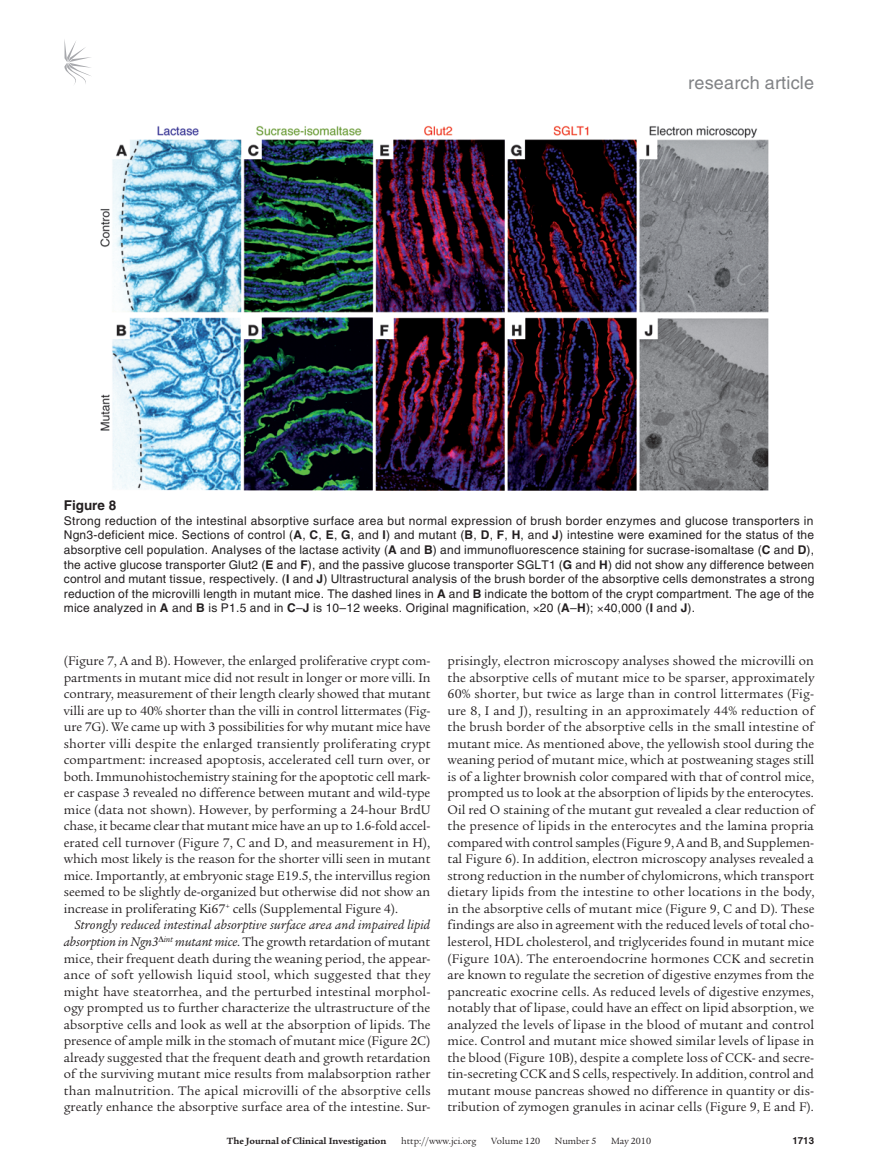
<style>
.page{position:relative;width:878px;height:1174px;background:#fff}
.page>*{position:absolute;margin:0;border:0;box-sizing:border-box;transform-origin:0 0}
.t1{font:18px "Helvetica LT Std";letter-spacing:.01em;color:#808285}
.t2{font:13.5px/16.5px "Legacy Serif Std";letter-spacing:.005em;color:#231f20;text-align:justify}
.t3{font:700 13.5px "Helvetica LT Std";color:#231f20}
.t4{font:12px/14.7px "Helvetica LT Std";letter-spacing:.02em;color:#231f20;text-align:justify}
.t5{font:9.75px "Legacy Serif Std";color:#231f20}
.t6{font:700 9.75px "Legacy Serif Std";color:#231f20}
.t7{font:700 9.75px "Helvetica LT Std";color:#231f20}
.s1{font-weight:700}
.s2{font-style:italic}
</style>
<div class="page">
<svg style="left:64px;top:39px;width:27px;height:45px"></svg>
<img style="left:100px;top:125px;width:669px;height:366px">
<h1 class="t1" style="left:688px;top:72px;width:127px">research article</h1>
<p class="t3" style="left:64px;top:497px;width:54px">Figure 8</p>
<p class="t4" style="left:64px;top:513px;width:752px">Strong reduction of the intestinal absorptive surface area but normal expression of brush border enzymes and glucose transporters in Ngn3-deficient mice. Sections of control (<span class="s1">A</span>, <span class="s1">C</span>, <span class="s1">E</span>, <span class="s1">G</span>, and <span class="s1">I</span>) and mutant (<span class="s1">B</span>, <span class="s1">D</span>, <span class="s1">F</span>, <span class="s1">H</span>, and <span class="s1">J</span>) intestine were examined for the status of the absorptive cell population. Analyses of the lactase activity (<span class="s1">A</span> and <span class="s1">B</span>) and immunofluorescence staining for sucrase-isomaltase (<span class="s1">C</span> and <span class="s1">D</span>), the active glucose transporter Glut2 (<span class="s1">E</span> and <span class="s1">F</span>), and the passive glucose transporter SGLT1 (<span class="s1">G</span> and <span class="s1">H</span>) did not show any difference between control and mutant tissue, respectively. (<span class="s1">I</span> and <span class="s1">J</span>) Ultrastructural analysis of the brush border of the absorptive cells demonstrates a strong reduction of the microvilli length in mutant mice. The dashed lines in <span class="s1">A</span> and <span class="s1">B</span> indicate the bottom of the crypt compartment. The age of the mice analyzed in <span class="s1">A</span> and <span class="s1">B</span> is P1.5 and in <span class="s1">C</span>–<span class="s1">J</span> is 10–12 weeks. Original magnification, 20 (<span class="s1">A</span>–<span class="s1">H</span>); 40,000 (<span class="s1">I</span> and <span class="s1">J</span>).</p>
<p class="t2" style="left:64px;top:653px;width:368px">(Figure 7, A and B). However, the enlarged proliferative crypt com&shy;partments in mutant mice did not result in longer or more villi. In contrary, measurement of their length clearly showed that mutant villi are up to 40% shorter than the villi in control littermates (Fig&shy;ure 7G). We came up with 3 possibilities for why mutant mice have shorter villi despite the enlarged transiently proliferating crypt compartment: increased apoptosis, accelerated cell turn over, or both. Immunohistochemistry staining for the apoptotic cell mark&shy;er caspase 3 revealed no difference between mutant and wild-type mice (data not shown). However, by performing a 24-hour BrdU chase, it became clear that mutant mice have an up to 1.6-fold accel&shy;erated cell turnover (Figure 7, C and D, and measurement in H), which most likely is the reason for the shorter villi seen in mutant mice. Importantly, at embryonic stage E19.5, the intervillus region seemed to be slightly de-organized but otherwise did not show an increase in proliferating Ki67<sup>+</sup> cells (Supplemental Figure 4).</p>
<p class="t2" style="left:64px;top:917px;width:368px;text-indent:11px"><span class="s2">Strongly reduced intestinal absorptive surface area and impaired lipid absorption in Ngn3</span> <sup>int</sup> <span class="s2">mutant mice</span>. The growth retardation of mutant mice, their frequent death during the weaning period, the appear&shy;ance of soft yellowish liquid stool, which suggested that they might have steatorrhea, and the perturbed intestinal morphol&shy;ogy prompted us to further characterize the ultrastructure of the absorptive cells and look as well at the absorption of lipids. The presence of ample milk in the stomach of mutant mice (Figure 2C) already suggested that the frequent death and growth retardation of the surviving mutant mice results from malabsorption rather than malnutrition. The apical microvilli of the absorptive cells greatly enhance the absorptive surface area of the intestine. Sur-</p>
<p class="t2" style="left:447px;top:653px;width:368px">prisingly, electron microscopy analyses showed the microvilli on the absorptive cells of mutant mice to be sparser, approximately 60% shorter, but twice as large than in control littermates (Fig&shy;ure 8, I and J), resulting in an approximately 44% reduction of the brush border of the absorptive cells in the small intestine of mutant mice. As mentioned above, the yellowish stool during the weaning period of mutant mice, which at postweaning stages still is of a lighter brownish color compared with that of control mice, prompted us to look at the absorption of lipids by the enterocytes.<br>Oil red O staining of the mutant gut revealed a clear reduction of the presence of lipids in the enterocytes and the lamina propria compared with control samples (Figure 9, A and B, and Supplemen&shy;tal Figure 6). In addition, electron microscopy analyses revealed a strong reduction in the number of chylomicrons, which transport dietary lipids from the intestine to other locations in the body, in the absorptive cells of mutant mice (Figure 9, C and D). These findings are also in agreement with the reduced levels of total cho&shy;lesterol, HDL cholesterol, and triglycerides found in mutant mice (Figure 10A). The enteroendocrine hormones CCK and secretin are known to regulate the secretion of digestive enzymes from the pancreatic exocrine cells. As reduced levels of digestive enzymes, notably that of lipase, could have an effect on lipid absorption, we analyzed the levels of lipase in the blood of mutant and control mice. Control and mutant mice showed similar levels of lipase in the blood (Figure 10B), despite a complete loss of CCK- and secre&shy;tin-secreting CCK and S cells, respectively. In addition, control and mutant mouse pancreas showed no difference in quantity or dis&shy;tribution of zymogen granules in acinar cells (Figure 9, E and F).</p>
<p class="t6" style="left:227px;top:1135px;width:161px">The Journal of Clinical Investigation</p>
<p class="t5" style="left:401px;top:1135px;width:77px">http://www.jci.org</p>
<p class="t5" style="left:491px;top:1135px;width:50px">Volume 120</p>
<p class="t5" style="left:555px;top:1135px;width:43px">Number 5</p>
<p class="t5" style="left:611px;top:1135px;width:41px">May 2010</p>
<p class="t7" style="left:792px;top:1134px;width:23px">1713</p>
</div>
